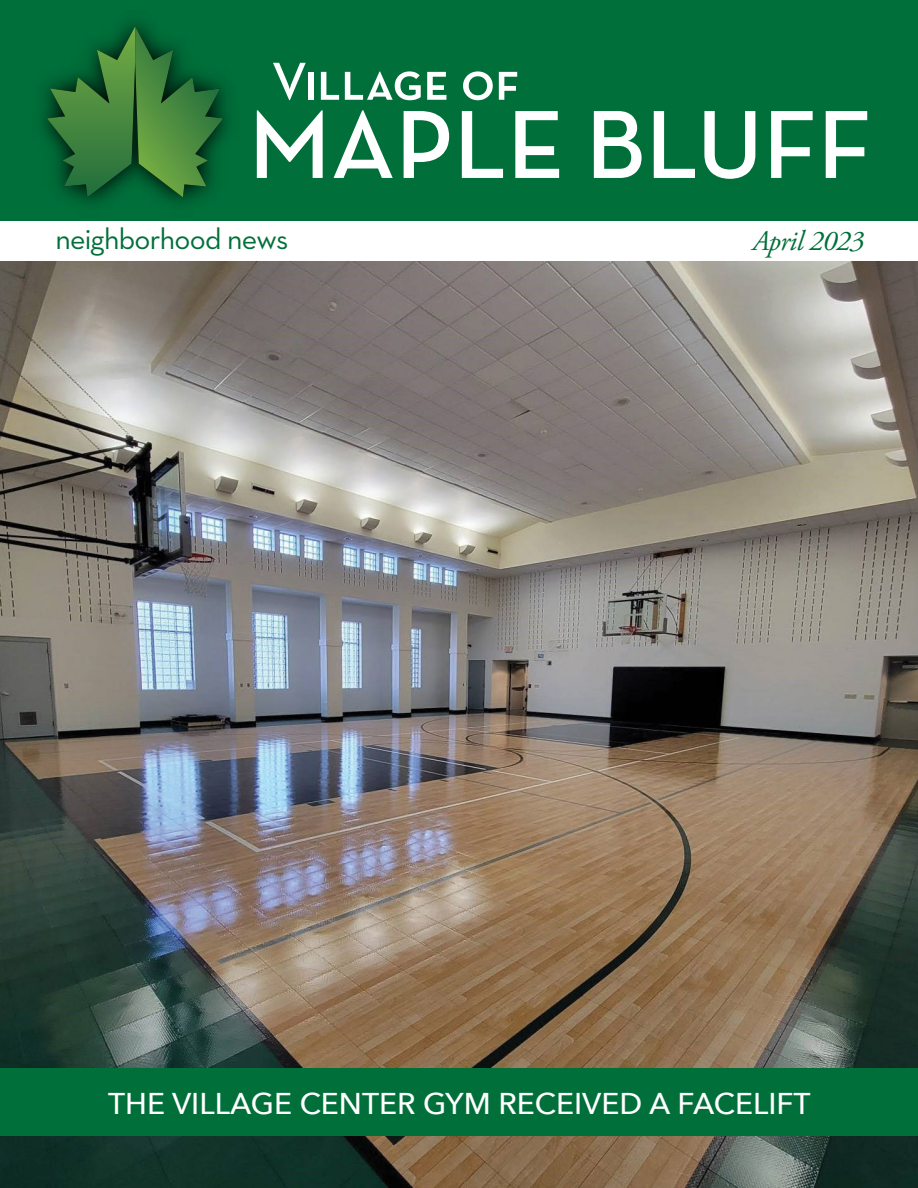
<style>
.page{position:relative;width:918px;height:1188px;background:#fff}
.page>*{position:absolute;margin:0;border:0;box-sizing:border-box;transform-origin:0 0}
.t1{font:500 30px "Avenir Next";color:#fff}
.t2{font:30px "Neutra Text";letter-spacing:-.025em;color:#006f3a}
.t3{font:italic 28.5px "Adobe Garamond Pro";letter-spacing:-.025em;color:#006f3a}
</style>
<div class="page">
<img style="left:0;top:261px;width:918px;height:927px">
<div style="left:0;top:1069px;width:918px;height:67px;background:#006f3a"></div>
<div style="left:0;top:0;width:918px;height:221px;background:#006f3a"></div>
<img style="left:163px;top:85px;width:66px;height:119px">
<svg style="left:273px;top:63px;width:33px;height:37px"></svg>
<div style="left:308px;top:72px;width:6px;height:28px;background:#fff"></div>
<svg style="left:321px;top:72px;width:18px;height:28px"></svg>
<svg style="left:345px;top:71px;width:76px;height:29px"></svg>
<svg style="left:427px;top:72px;width:19px;height:28px"></svg>
<svg style="left:463px;top:71px;width:30px;height:29px"></svg>
<svg style="left:499px;top:72px;width:18px;height:28px"></svg>
<svg style="left:257px;top:110px;width:66px;height:68px"></svg>
<svg style="left:334px;top:110px;width:59px;height:68px"></svg>
<svg style="left:404px;top:111px;width:45px;height:67px"></svg>
<svg style="left:462px;top:111px;width:41px;height:67px"></svg>
<svg style="left:515px;top:111px;width:44px;height:67px"></svg>
<svg style="left:594px;top:111px;width:48px;height:67px"></svg>
<svg style="left:654px;top:111px;width:41px;height:67px"></svg>
<svg style="left:704px;top:111px;width:51px;height:68px"></svg>
<svg style="left:771px;top:111px;width:42px;height:67px"></svg>
<svg style="left:826px;top:111px;width:41px;height:67px"></svg>
<svg style="left:47px;top:26px;width:176px;height:171px"></svg>
<p class="t2" style="left:55px;top:221px;width:234px">neighborhood news</p>
<p class="t3" style="left:752px;top:223px;width:113px">April 2023</p>
<p class="t1" style="left:108px;top:1078px;width:704px">THE VILLAGE CENTER GYM RECEIVED A FACELIFT</p>
</div>
